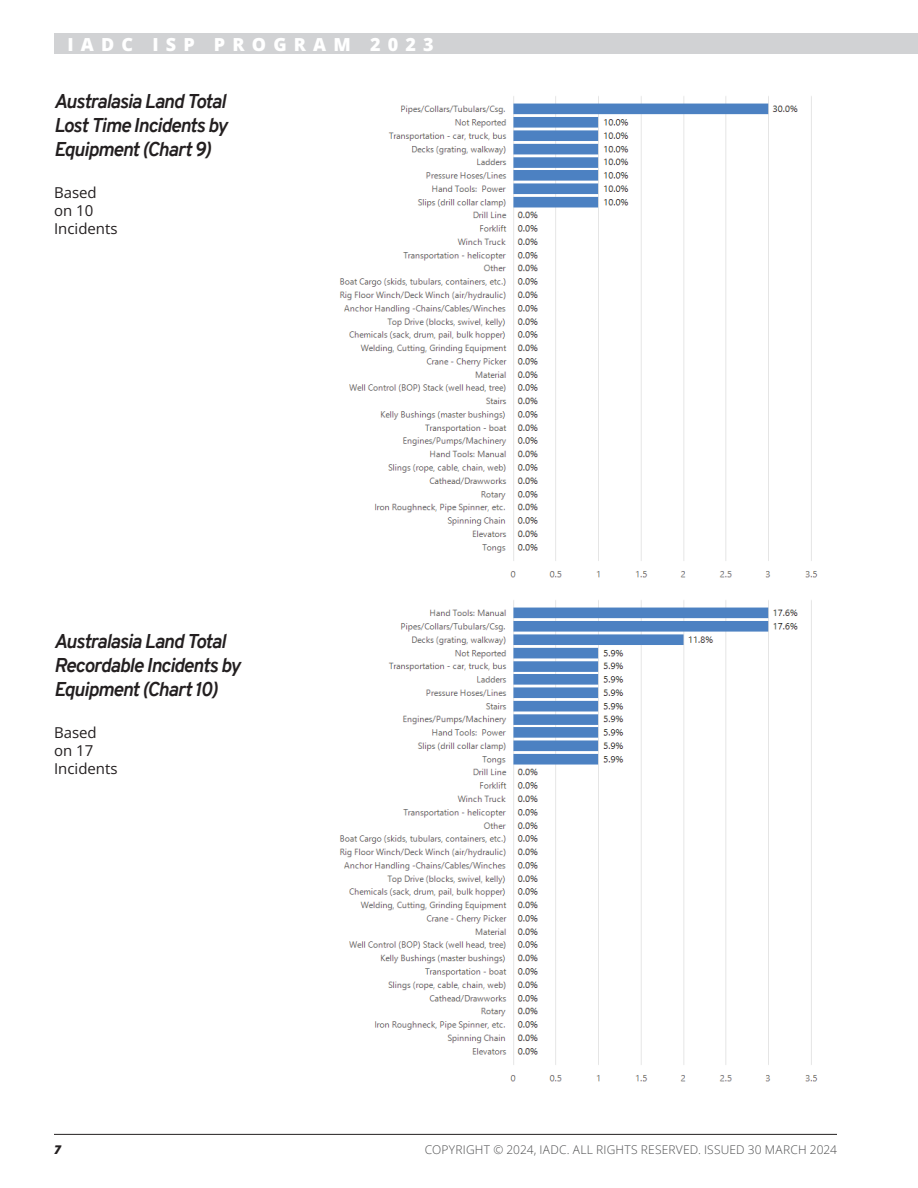
<style>
.page{position:relative;width:918px;height:1188px;background:#fff}
.page>*{position:absolute;margin:0;border:0;box-sizing:border-box;transform-origin:0 0}
.t1{font:italic 700 19.5px/24px "Overpass";letter-spacing:-.045em;color:#231f20}
.t2{font:18px "Open Sans";letter-spacing:.4em;color:#fff}
.t3{font:15px/18px "Open Sans";color:#231f20}
.t4{font:12px "Open Sans";letter-spacing:.015em;color:#4b4c4d}
.t5{font:italic 12px "Open Sans";color:#231f20}
</style>
<div class="page">
<hr style="left:54px;top:1134px;width:783px;height:1px;background:#231f20">
<div style="left:54px;top:34px;width:864px;height:20px;background:#d1d2d4"></div>
<img style="left:340px;top:96px;width:478px;height:482px">
<img style="left:340px;top:600px;width:478px;height:482px">
<p class="t2" style="left:68px;top:32px;width:368px">IADC ISP PROGRAM 2023</p>
<p class="t1" style="left:54px;top:89px;width:175px;text-align:justify">Australasia Land Total Lost Time Incidents by Equipment (Chart 9)</p>
<p class="t3" style="left:54px;top:183px;width:65px">Based on 10<br>Incidents</p>
<p class="t1" style="left:54px;top:629px;width:188px">Australasia Land Total<br>Recordable Incidents by<br>Equipment (Chart 10)</p>
<p class="t3" style="left:54px;top:723px;width:65px">Based on 17<br>Incidents</p>
<p class="t5" style="left:54px;top:1142px;width:8px">7</p>
<p class="t4" style="left:425px;top:1142px;width:414px">COPYRIGHT © 2024, IADC. ALL RIGHTS RESERVED. ISSUED 30 MARCH 2024</p>
</div>
